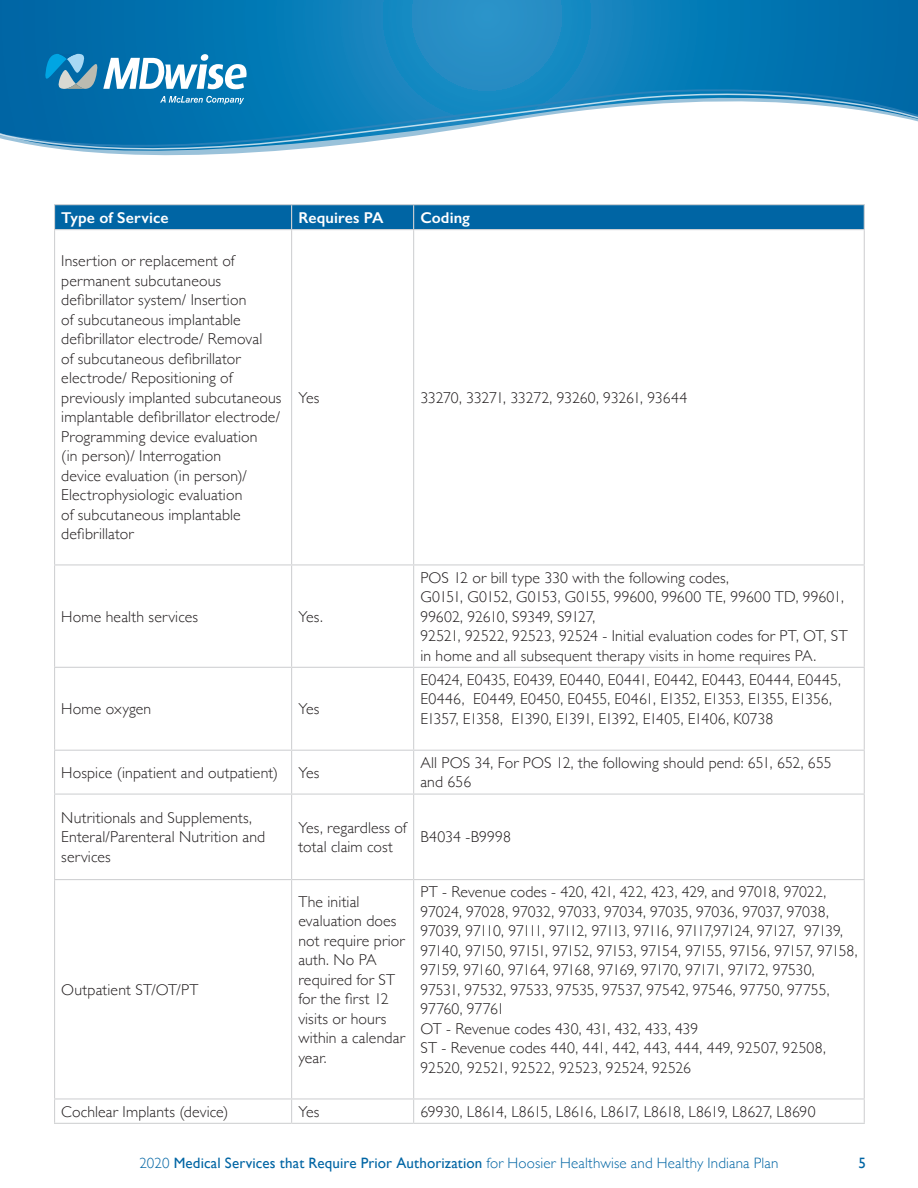
<style>
.page{position:relative;width:918px;height:1188px;background:#fff}
.page>*{position:absolute;margin:0;border:0;box-sizing:border-box;transform-origin:0 0}
.t1{font:300 15.75px/19.5px "Gill Sans";letter-spacing:.01em;color:#231f20}
.t2{font:300 15.75px/19.5px "Gill Sans";letter-spacing:-.015em;color:#231f20}
.t3{font:600 15.75px "Gill Sans";letter-spacing:.005em;color:#fff}
.t4{font:300 15px "Gill Sans";letter-spacing:.01em;color:#0065a4}
.t5{font:15px "Gill Sans";color:#0065a4}
.s1{font-weight:400}
</style>
<div class="page">
<svg style="left:0;top:0;width:918px;height:156px;background:#1982ba"></svg>
<svg style="left:0;top:87px;width:918px;height:5px;background:#0a7ab5"></svg>
<svg style="left:0;top:92px;width:918px;height:59px"></svg>
<svg style="left:160px;top:96px;width:84px;height:8px"></svg>
<svg style="left:45px;top:54px;width:202px;height:35px"></svg>
<hr style="left:54px;top:230px;width:1px;height:334px;background:#d1d2d4">
<hr style="left:291px;top:230px;width:1px;height:334px;background:#d1d2d4">
<hr style="left:413px;top:230px;width:1px;height:334px;background:#d1d2d4">
<hr style="left:864px;top:230px;width:1px;height:334px;background:#d1d2d4">
<hr style="left:54px;top:564px;width:238px;height:1px;background:#d1d2d4">
<hr style="left:54px;top:565px;width:1px;height:102px;background:#d1d2d4">
<hr style="left:292px;top:564px;width:122px;height:1px;background:#d1d2d4">
<hr style="left:291px;top:565px;width:1px;height:102px;background:#d1d2d4">
<hr style="left:414px;top:564px;width:451px;height:1px;background:#d1d2d4">
<hr style="left:413px;top:565px;width:1px;height:102px;background:#d1d2d4">
<hr style="left:864px;top:565px;width:1px;height:102px;background:#d1d2d4">
<hr style="left:54px;top:667px;width:238px;height:1px;background:#d1d2d4">
<hr style="left:54px;top:668px;width:1px;height:82px;background:#d1d2d4">
<hr style="left:292px;top:667px;width:122px;height:1px;background:#d1d2d4">
<hr style="left:291px;top:668px;width:1px;height:82px;background:#d1d2d4">
<hr style="left:414px;top:667px;width:451px;height:1px;background:#d1d2d4">
<hr style="left:413px;top:668px;width:1px;height:82px;background:#d1d2d4">
<hr style="left:864px;top:668px;width:1px;height:82px;background:#d1d2d4">
<hr style="left:54px;top:750px;width:238px;height:1px;background:#d1d2d4">
<hr style="left:54px;top:751px;width:1px;height:43px;background:#d1d2d4">
<hr style="left:292px;top:750px;width:122px;height:1px;background:#d1d2d4">
<hr style="left:291px;top:751px;width:1px;height:43px;background:#d1d2d4">
<hr style="left:414px;top:750px;width:451px;height:1px;background:#d1d2d4">
<hr style="left:413px;top:751px;width:1px;height:43px;background:#d1d2d4">
<hr style="left:864px;top:751px;width:1px;height:43px;background:#d1d2d4">
<hr style="left:54px;top:794px;width:238px;height:1px;background:#d1d2d4">
<hr style="left:54px;top:795px;width:1px;height:84px;background:#d1d2d4">
<hr style="left:292px;top:794px;width:122px;height:1px;background:#d1d2d4">
<hr style="left:291px;top:795px;width:1px;height:84px;background:#d1d2d4">
<hr style="left:414px;top:794px;width:451px;height:1px;background:#d1d2d4">
<hr style="left:413px;top:795px;width:1px;height:84px;background:#d1d2d4">
<hr style="left:864px;top:795px;width:1px;height:84px;background:#d1d2d4">
<hr style="left:54px;top:879px;width:238px;height:1px;background:#d1d2d4">
<hr style="left:54px;top:880px;width:1px;height:218px;background:#d1d2d4">
<hr style="left:292px;top:879px;width:122px;height:1px;background:#d1d2d4">
<hr style="left:291px;top:880px;width:1px;height:218px;background:#d1d2d4">
<hr style="left:414px;top:879px;width:451px;height:1px;background:#d1d2d4">
<hr style="left:413px;top:880px;width:1px;height:218px;background:#d1d2d4">
<hr style="left:864px;top:880px;width:1px;height:218px;background:#d1d2d4">
<hr style="left:54px;top:1098px;width:238px;height:2px;background:#d1d2d4">
<svg style="left:54px;top:1100px;width:1px;height:23px"></svg>
<hr style="left:292px;top:1098px;width:122px;height:2px;background:#d1d2d4">
<svg style="left:291px;top:1100px;width:1px;height:23px"></svg>
<hr style="left:414px;top:1098px;width:451px;height:2px;background:#d1d2d4">
<svg style="left:413px;top:1100px;width:1px;height:23px"></svg>
<svg style="left:864px;top:1100px;width:1px;height:23px"></svg>
<hr style="left:54px;top:1123px;width:238px;height:1px;background:#d1d2d4">
<hr style="left:292px;top:1123px;width:122px;height:1px;background:#d1d2d4">
<hr style="left:414px;top:1123px;width:451px;height:1px;background:#d1d2d4">
<hr style="left:54px;top:204px;width:238px;height:1px;background:#d1d2d4">
<hr style="left:292px;top:204px;width:122px;height:1px;background:#d1d2d4">
<hr style="left:414px;top:204px;width:451px;height:1px;background:#d1d2d4">
<div style="left:54px;top:205px;width:811px;height:24px;background:#0065a4"></div>
<hr style="left:54px;top:229px;width:238px;height:1px;background:#d1d2d4">
<hr style="left:292px;top:229px;width:122px;height:1px;background:#d1d2d4">
<hr style="left:414px;top:229px;width:451px;height:1px;background:#d1d2d4">
<p class="t3" style="left:61px;top:208px;width:109px">Type of Service</p>
<p class="t3" style="left:298px;top:208px;width:87px">Requires PA</p>
<p class="t3" style="left:420px;top:208px;width:51px">Coding</p>
<p class="t1" style="left:61px;top:251px;width:222px">Insertion or replacement of permanent subcutaneous defibrillator system/ Insertion<br>of subcutaneous implantable defibrillator electrode/ Removal<br>of subcutaneous defibrillator electrode/ Repositioning of previously implanted subcutaneous implantable defibrillator electrode/<br>Programming device evaluation<br>(in person)/ Interrogation<br>device evaluation (in person)/<br>Electrophysiologic evaluation<br>of subcutaneous implantable defibrillator</p>
<p class="t1" style="left:298px;top:387px;width:23px">Yes</p>
<p class="t2" style="left:420px;top:387px;width:268px">33270, 33271, 33272, 93260, 93261, 93644</p>
<p class="t1" style="left:61px;top:606px;width:138px">Home health services</p>
<p class="t1" style="left:298px;top:606px;width:26px">Yes.</p>
<p class="t1" style="left:61px;top:699px;width:91px">Home oxygen</p>
<p class="t1" style="left:298px;top:699px;width:23px">Yes</p>
<p class="t1" style="left:420px;top:567px;width:429px">POS 12 or bill type 330 with the following codes,<br>G0151, G0152, G0153, G0155, 99600, 99600 TE, 99600 TD, 99601, 99602, 92610, S9349, S9127,<br>92521, 92522, 92523, 92524 - Initial evaluation codes for PT, OT, ST in home and all subsequent therapy visits in home requires PA.</p>
<p class="t1" style="left:420px;top:669px;width:422px">E0424, E0435, E0439, E0440, E0441, E0442, E0443, E0444, E0445,<br>E0446, E0449, E0450, E0455, E0461, E1352, E1353, E1355, E1356,<br>E1357, E1358, E1390, E1391, E1392, E1405, E1406, K0738</p>
<p class="t1" style="left:61px;top:762px;width:218px">Hospice (inpatient and outpatient)</p>
<p class="t1" style="left:298px;top:762px;width:23px">Yes</p>
<p class="t1" style="left:420px;top:752px;width:413px">All POS 34, For POS 12, the following should pend: 651, 652, 655 and 656</p>
<p class="t1" style="left:61px;top:807px;width:205px">Nutritionals and Supplements,<br>Enteral/Parenteral Nutrition and services</p>
<p class="t1" style="left:298px;top:817px;width:110px">Yes, regardless of total claim cost</p>
<p class="t1" style="left:420px;top:827px;width:92px">B4034 -B9998</p>
<p class="t1" style="left:61px;top:979px;width:139px">Outpatient ST/OT/PT</p>
<p class="t1" style="left:298px;top:891px;width:108px">The initial evaluation does not require prior auth. No PA required for ST for the first 12 visits or hours within a calendar year.</p>
<p class="t2" style="left:420px;top:882px;width:439px">PT - Revenue codes - 420, 421, 422, 423, 429, and 97018, 97022, 97024, 97028, 97032, 97033, 97034, 97035, 97036, 97037, 97038, 97039, 97110, 97111, 97112, 97113, 97116, 97117,97124, 97127, 97139, 97140, 97150, 97151, 97152, 97153, 97154, 97155, 97156, 97157, 97158, 97159, 97160, 97164, 97168, 97169, 97170, 97171, 97172, 97530, 97531, 97532, 97533, 97535, 97537, 97542, 97546, 97750, 97755, 97760, 97761<br>OT - Revenue codes 430, 431, 432, 433, 439<br>ST - Revenue codes 440, 441, 442, 443, 444, 449, 92507, 92508, 92520, 92521, 92522, 92523, 92524, 92526</p>
<p class="t1" style="left:61px;top:1101px;width:169px">Cochlear Implants (device)</p>
<p class="t1" style="left:298px;top:1101px;width:23px">Yes</p>
<p class="t1" style="left:420px;top:1101px;width:397px">69930, L8614, L8615, L8616, L8617, L8618, L8619, L8627, L8690</p>
<p class="t4" style="left:139px;top:1151px;width:641px">2020 <span class="s1">Medical Services that Require Prior Authorization</span> for Hoosier Healthwise and Healthy Indiana Plan</p>
<p class="t5" style="left:859px;top:1154px;width:9px">5</p>
</div>
